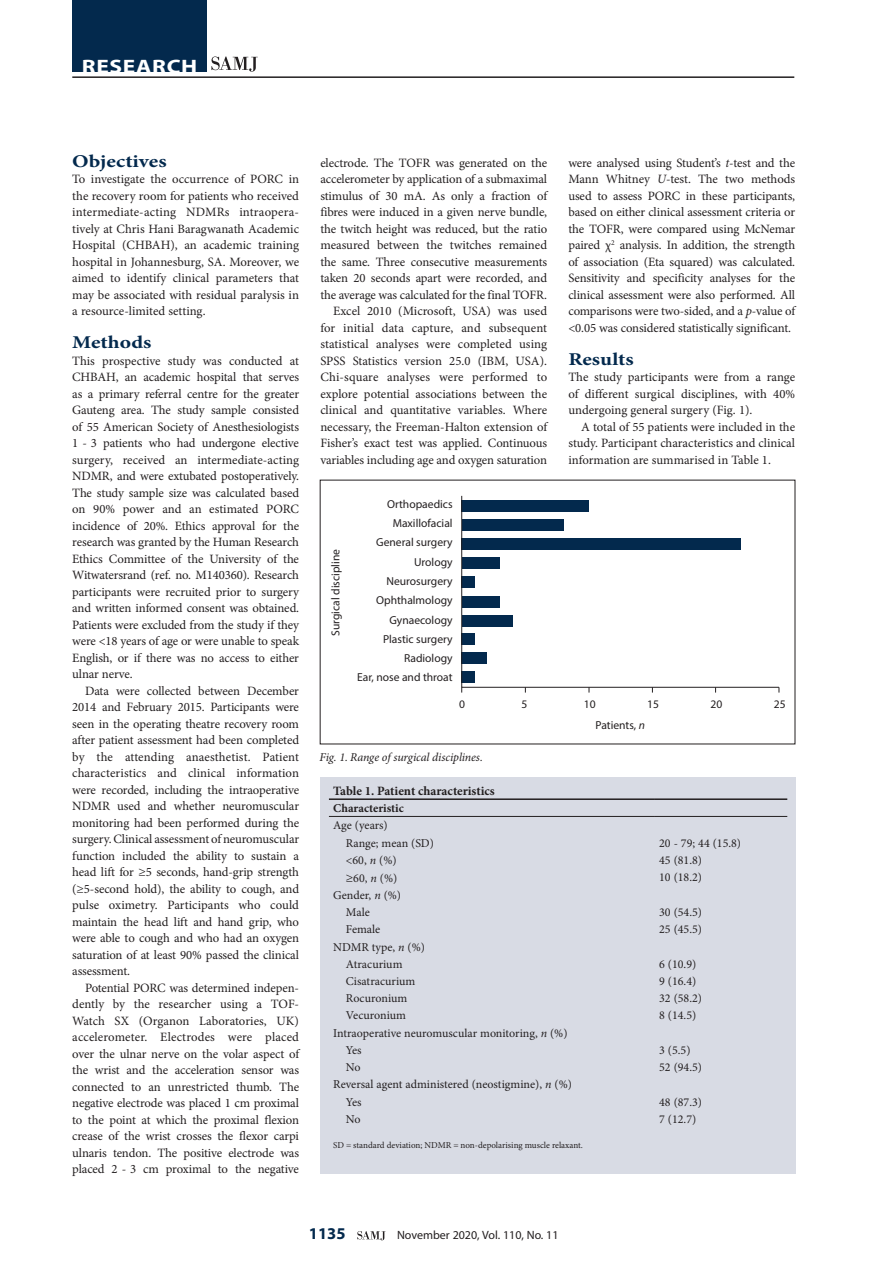
<style>
.page{position:relative;width:893px;height:1263px;background:#fff}
.page>*{position:absolute;margin:0;border:0;box-sizing:border-box;transform-origin:0 0}
.t1{font:700 19.5px "Myriad Pro";letter-spacing:.03em;color:#fff;scale:1.2 1}
.B_HEAD{font:700 18px "Minion Pro";color:#03294d;scale:1.2 1}
.t2{font:700 16.5px "Myriad Pro";color:#03294d}
.BODY_TEXT_INDENT{font:12.75px/16.5px "Minion Pro";letter-spacing:-.01em;color:#231f20;text-align:justify}
.BODY_TEXT_1ST_PARAGR{font:12.75px/16.5px "Minion Pro";letter-spacing:-.005em;color:#231f20;text-align:justify}
.TABLE_HEAD{font:700 12.75px "Minion Pro";letter-spacing:-.005em;color:#231f20}
.TABLE_COPY{font:12px "Minion Pro";color:#231f20}
.TABLE_COPY_INDENT{font:12px "Minion Pro";color:#231f20}
.CAPTIONS{font:italic 12px "Minion Pro";letter-spacing:-.01em;color:#231f20}
.t3{font:12px "Myriad Pro";color:#231f20}
.TABLE_FIELD_NAME{font:700 12px "Minion Pro";color:#231f20}
.t4{font:11.55px/19.4px "Myriad Pro";color:#231f20;text-align:right}
.TABLE_FOOTNOTE{font:9px "Minion Pro";color:#231f20}
.s1{font-style:italic}
.s2{font-size:12.75px}
</style>
<div class="page">
<svg style="left:357px;top:1231px;width:29px;height:9px"></svg>
<hr style="left:72px;top:76px;width:722px;height:2px;background:#231f20">
<div style="left:72px;top:0;width:135px;height:72px;background:#03294d"></div>
<svg style="left:211px;top:57px;width:47px;height:15px"></svg>
<svg style="left:461px;top:495px;width:319px;height:193px"></svg>
<div style="left:320px;top:777px;width:476px;height:396px;background:#d8dbe4"></div>
<hr style="left:329px;top:798px;width:326px;height:2px;background:#231f20">
<hr style="left:655px;top:798px;width:132px;height:2px;background:#231f20">
<hr style="left:329px;top:816px;width:326px;height:1px;background:#231f20">
<hr style="left:655px;top:816px;width:132px;height:1px;background:#231f20">
<h1 class="t1" style="left:82px;top:54px;width:98px">RESEARCH</h1>
<h2 class="B_HEAD" style="left:72px;top:148px;width:80px">Objectives</h2>
<p class="BODY_TEXT_1ST_PARAGR" style="left:72px;top:171px;width:228px">To investigate the occurrence of PORC in the recovery room for patients who received intermediate-acting NDMRs intraopera&shy;tively at Chris Hani Baragwanath Academic Hospital (CHBAH), an academic training hospital in Johannesburg, SA. Moreover, we aimed to identify clinical parameters that may be associated with residual paralysis in a resource-limited setting.</p>
<h2 class="B_HEAD" style="left:72px;top:330px;width:67px">Methods</h2>
<p class="BODY_TEXT_1ST_PARAGR" style="left:72px;top:352px;width:228px">This prospective study was conducted at CHBAH, an academic hospital that serves as a primary referral centre for the greater Gauteng area. The study sample consisted of 55 American Society of Anesthesiologists 1 - 3 patients who had undergone elective surgery, received an intermediate-acting NDMR, and were extubated postoperatively.<br>The study sample size was calculated based on 90% power and an estimated PORC incidence of 20%. Ethics approval for the research was granted by the Human Research Ethics Committee of the University of the Witwatersrand (ref. no. M140360). Research participants were recruited prior to surgery and written informed consent was obtained.<br>Patients were excluded from the study if they were &lt;18 years of age or were unable to speak English, or if there was no access to either ulnar nerve.</p>
<p class="BODY_TEXT_INDENT" style="left:72px;top:682px;width:228px;text-indent:13px">Data were collected between December 2014 and February 2015. Participants were seen in the operating theatre recovery room after patient assessment had been completed by the attending anaesthetist. Patient characteristics and clinical information were recorded, including the intraoperative NDMR used and whether neuromuscular monitoring had been performed during the surgery. Clinical assessment of neuromuscular function included the ability to sustain a head lift for ≥5 seconds, hand-grip strength (≥5-second hold), the ability to cough, and pulse oximetry. Participants who could maintain the head lift and hand grip, who were able to cough and who had an oxygen saturation of at least 90% passed the clinical assessment.</p>
<p class="BODY_TEXT_INDENT" style="left:72px;top:979px;width:228px;text-indent:13px">Potential PORC was determined indepen&shy;dently by the researcher using a TOF-Watch SX (Organon Laboratories, UK) accelerometer. Electrodes were placed over the ulnar nerve on the volar aspect of the wrist and the acceleration sensor was connected to an unrestricted thumb. The negative electrode was placed 1 cm proximal to the point at which the proximal flexion crease of the wrist crosses the flexor carpi ulnaris tendon. The positive electrode was placed 2 - 3 cm proximal to the negative</p>
<p class="BODY_TEXT_INDENT" style="left:320px;top:154px;width:228px">electrode. The TOFR was generated on the accelerometer by application of a submaximal stimulus of 30 mA. As only a fraction of fibres were induced in a given nerve bundle, the twitch height was reduced, but the ratio measured between the twitches remained the same. Three consecutive measurements taken 20 seconds apart were recorded, and the average was calculated for the final TOFR.</p>
<p class="BODY_TEXT_INDENT" style="left:320px;top:303px;width:228px;text-indent:13px">Excel 2010 (Microsoft, USA) was used for initial data capture, and subsequent statistical analyses were completed using SPSS Statistics version 25.0 (IBM, USA).<br>Chi-square analyses were performed to explore potential associations between the clinical and quantitative variables. Where necessary, the Freeman-Halton extension of Fisher’s exact test was applied. Continuous variables including age and oxygen saturation</p>
<p class="t4" style="left:326px;top:636px;width:88px;rotate:-90deg">Surgical discipline</p>
<p class="t4" style="left:357px;top:494px;width:97px">Orthopaedics<br>Maxillofacial<br>General surgery<br>Urology<br>Neurosurgery<br>Ophthalmology<br>Gynaecology<br>Plastic surgery<br>Radiology<br>Ear, nose and throat</p>
<p class="BODY_TEXT_INDENT" style="left:568px;top:154px;width:228px">were analysed using Student’s <span class="s1">t</span>-test and the Mann Whitney <span class="s1">U</span>-test. The two methods used to assess PORC in these participants, based on either clinical assessment criteria or the TOFR, were compared using McNemar paired χ<sup>2</sup> analysis. In addition, the strength of association (Eta squared) was calculated.<br>Sensitivity and specificity analyses for the clinical assessment were also performed. All comparisons were two-sided, and a <span class="s1">p</span>-value of &lt;0.05 was considered statistically significant.</p>
<h2 class="B_HEAD" style="left:568px;top:346px;width:56px">Results</h2>
<p class="BODY_TEXT_1ST_PARAGR" style="left:568px;top:369px;width:228px">The study participants were from a range of different surgical disciplines, with 40% undergoing general surgery (Fig. 1).</p>
<p class="BODY_TEXT_INDENT" style="left:568px;top:418px;width:228px;text-indent:13px">A total of 55 patients were included in the study. Participant characteristics and clinical information are summarised in Table 1.</p>
<p class="t4" style="left:459px;top:694px;width:7px">0</p>
<p class="t4" style="left:521px;top:694px;width:7px">5</p>
<p class="t4" style="left:584px;top:694px;width:13px">10</p>
<p class="t4" style="left:647px;top:694px;width:13px">15</p>
<p class="t4" style="left:711px;top:694px;width:13px">20</p>
<p class="t4" style="left:774px;top:694px;width:13px">25</p>
<p class="t4" style="left:595px;top:715px;width:51px">Patients, <span class="s1">n</span></p>
<p class="CAPTIONS" style="left:320px;top:749px;width:165px">Fig. 1. Range of surgical disciplines.</p>
<p class="TABLE_HEAD" style="left:333px;top:782px;width:163px">Table 1. Patient characteristics</p>
<p class="TABLE_FIELD_NAME" style="left:333px;top:800px;width:72px">Characteristic</p>
<p class="TABLE_COPY" style="left:333px;top:817px;width:56px">Age (years)</p>
<p class="TABLE_COPY_INDENT" style="left:346px;top:835px;width:89px">Range; mean (SD)</p>
<p class="TABLE_COPY" style="left:659px;top:835px;width:83px">20 - 79; 44 (15.8)</p>
<p class="TABLE_COPY_INDENT" style="left:346px;top:852px;width:52px">&lt;60, <span class="s1">n</span> (%)</p>
<p class="TABLE_COPY" style="left:659px;top:852px;width:44px">45 (81.8)</p>
<p class="TABLE_COPY_INDENT" style="left:346px;top:870px;width:53px"><span class="s2">≥</span>60, <span class="s1">n</span> (%)</p>
<p class="TABLE_COPY" style="left:659px;top:869px;width:44px">10 (18.2)</p>
<p class="TABLE_COPY" style="left:333px;top:887px;width:69px">Gender, <span class="s1">n</span> (%)</p>
<p class="TABLE_COPY_INDENT" style="left:346px;top:904px;width:25px">Male</p>
<p class="TABLE_COPY" style="left:659px;top:904px;width:44px">30 (54.5)</p>
<p class="TABLE_COPY_INDENT" style="left:346px;top:921px;width:36px">Female</p>
<p class="TABLE_COPY" style="left:659px;top:921px;width:44px">25 (45.5)</p>
<p class="TABLE_COPY" style="left:333px;top:939px;width:93px">NDMR type, <span class="s1">n</span> (%)</p>
<p class="TABLE_COPY_INDENT" style="left:346px;top:956px;width:58px">Atracurium</p>
<p class="TABLE_COPY" style="left:659px;top:956px;width:39px">6 (10.9)</p>
<p class="TABLE_COPY_INDENT" style="left:346px;top:973px;width:71px">Cisatracurium</p>
<p class="TABLE_COPY" style="left:659px;top:973px;width:39px">9 (16.4)</p>
<p class="TABLE_COPY_INDENT" style="left:346px;top:990px;width:63px">Rocuronium</p>
<p class="TABLE_COPY" style="left:659px;top:990px;width:44px">32 (58.2)</p>
<p class="TABLE_COPY_INDENT" style="left:346px;top:1007px;width:62px">Vecuronium</p>
<p class="TABLE_COPY" style="left:659px;top:1007px;width:39px">8 (14.5)</p>
<p class="TABLE_COPY" style="left:333px;top:1025px;width:236px">Intraoperative neuromuscular monitoring, <span class="s1">n</span> (%)</p>
<p class="TABLE_COPY_INDENT" style="left:346px;top:1042px;width:17px">Yes</p>
<p class="TABLE_COPY" style="left:659px;top:1042px;width:33px">3 (5.5)</p>
<p class="TABLE_COPY_INDENT" style="left:346px;top:1059px;width:16px">No</p>
<p class="TABLE_COPY" style="left:659px;top:1059px;width:44px">52 (94.5)</p>
<p class="TABLE_COPY" style="left:333px;top:1076px;width:240px">Reversal agent administered (neostigmine), <span class="s1">n</span> (%)</p>
<p class="TABLE_COPY_INDENT" style="left:346px;top:1094px;width:17px">Yes</p>
<p class="TABLE_COPY" style="left:659px;top:1094px;width:44px">48 (87.3)</p>
<p class="TABLE_COPY_INDENT" style="left:346px;top:1111px;width:16px">No</p>
<p class="TABLE_COPY" style="left:659px;top:1111px;width:39px">7 (12.7)</p>
<p class="TABLE_FOOTNOTE" style="left:333px;top:1139px;width:251px">SD = standard deviation; NDMR = non-depolarising muscle relaxant.</p>
<p class="t2" style="left:309px;top:1223px;width:38px">1135</p>
<p class="t3" style="left:397px;top:1228px;width:163px">November 2020, Vol. 110, No. 11</p>
</div>
